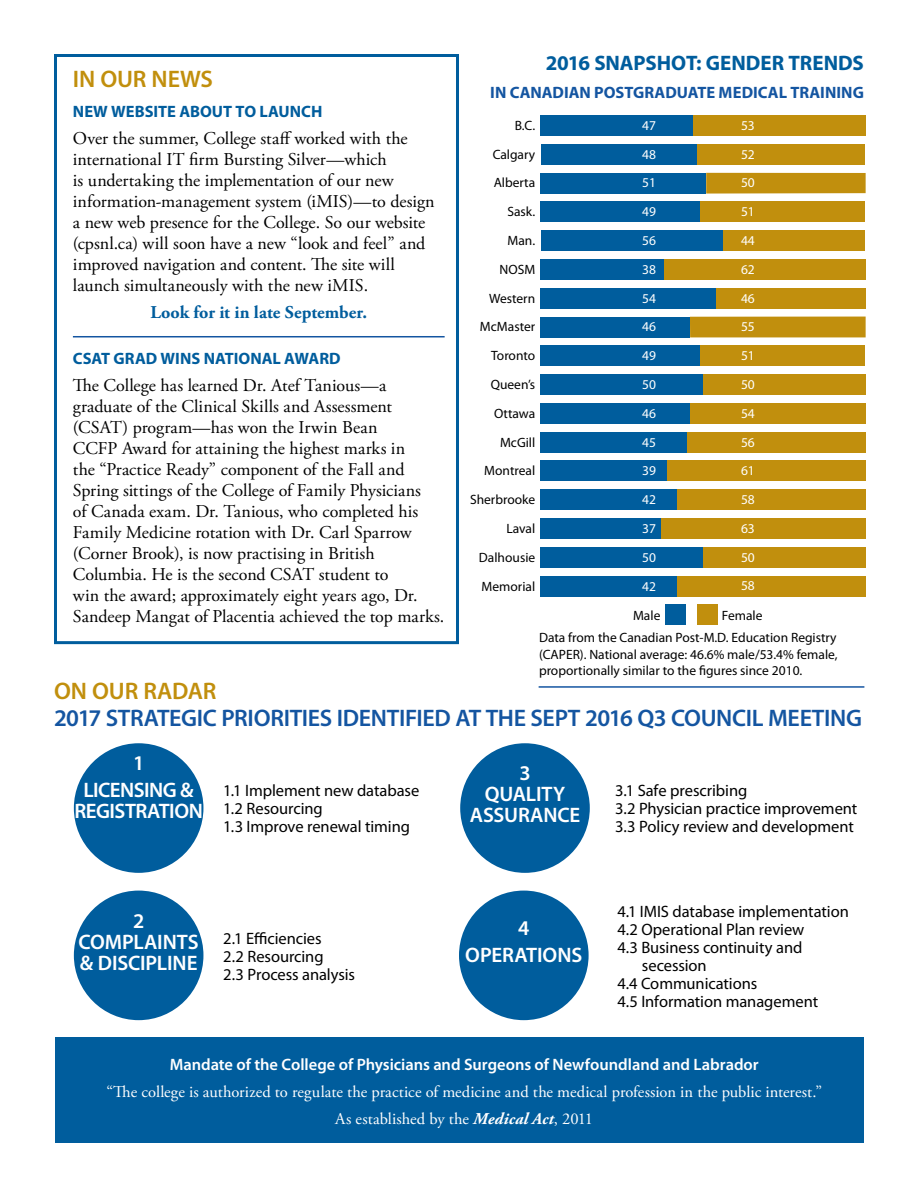
<style>
.page{position:relative;width:918px;height:1188px;background:#fff}
.page>*{position:absolute;margin:0;border:0;box-sizing:border-box;transform-origin:0 0}
.t1{font:600 24px "Myriad Pro";letter-spacing:-.015em;color:#1455a1}
.t2{font:600 24px "Myriad Pro";letter-spacing:-.005em;color:#c18f0d}
.t3{font:600 24px "Myriad Pro";letter-spacing:-.04em;color:#1455a1}
.t4{font:600 21px/21px "Myriad Pro";letter-spacing:-.005em;color:#fff;text-align:center}
.t5{font:700 21px "Myriad Pro";color:#005d9d}
.t6{font:600 21px/21px "Myriad Pro";letter-spacing:-.025em;color:#fff}
.t7{font:18px/21px "Adobe Garamond Pro";color:#000}
.t8{font:700 18px "Adobe Garamond Pro";color:#005d9d}
.t9{font:16.5px/18px "Myriad Pro";letter-spacing:-.005em;color:#000}
.t10{font:16.5px/27px "Adobe Garamond Pro";letter-spacing:.005em;color:#fff;text-align:center}
.t11{font:600 16.5px "Myriad Pro";color:#fff}
.t12{font:700 16.5px "Myriad Pro";color:#005d9d}
.t13{font:700 16.5px "Myriad Pro";color:#1455a1}
.t14{font:13.5px/28.8px "Myriad Pro";color:#000;text-align:right}
.t15{font:13.5px/28.8px "Myriad Pro";color:#fff;text-align:justify}
.s1{font-weight:700;font-style:italic}
</style>
<div class="page">
<div style="left:54px;top:54px;width:405px;height:590px;border:3px solid #005d9d"></div>
<hr style="left:539px;top:686px;width:325px;height:2px;background:#1455a1">
<div style="left:55px;top:1038px;width:808px;height:105px;background:#005d9d"></div>
<div style="left:665px;top:605px;width:21px;height:20px;background:#005d9d"></div>
<div style="left:697px;top:605px;width:21px;height:20px;background:#c18f0d"></div>
<div style="left:693px;top:115px;width:172px;height:21px;background:#c18f0d"></div>
<div style="left:696px;top:144px;width:169px;height:21px;background:#c18f0d"></div>
<div style="left:706px;top:173px;width:160px;height:21px;background:#c18f0d"></div>
<div style="left:700px;top:202px;width:165px;height:20px;background:#c18f0d"></div>
<div style="left:722px;top:230px;width:143px;height:21px;background:#c18f0d"></div>
<div style="left:664px;top:259px;width:201px;height:21px;background:#c18f0d"></div>
<div style="left:716px;top:288px;width:149px;height:21px;background:#c18f0d"></div>
<div style="left:690px;top:317px;width:176px;height:20px;background:#c18f0d"></div>
<div style="left:700px;top:345px;width:165px;height:21px;background:#c18f0d"></div>
<div style="left:703px;top:374px;width:162px;height:21px;background:#c18f0d"></div>
<div style="left:690px;top:403px;width:175px;height:21px;background:#c18f0d"></div>
<div style="left:687px;top:432px;width:179px;height:21px;background:#c18f0d"></div>
<div style="left:667px;top:461px;width:198px;height:20px;background:#c18f0d"></div>
<div style="left:677px;top:489px;width:188px;height:21px;background:#c18f0d"></div>
<div style="left:661px;top:518px;width:204px;height:21px;background:#c18f0d"></div>
<div style="left:703px;top:547px;width:162px;height:21px;background:#c18f0d"></div>
<div style="left:677px;top:576px;width:188px;height:20px;background:#c18f0d"></div>
<div style="left:541px;top:115px;width:152px;height:21px;background:#005d9d"></div>
<div style="left:541px;top:144px;width:155px;height:21px;background:#005d9d"></div>
<div style="left:541px;top:173px;width:165px;height:21px;background:#005d9d"></div>
<div style="left:541px;top:202px;width:159px;height:20px;background:#005d9d"></div>
<div style="left:541px;top:230px;width:181px;height:21px;background:#005d9d"></div>
<div style="left:541px;top:259px;width:123px;height:21px;background:#005d9d"></div>
<div style="left:541px;top:288px;width:175px;height:21px;background:#005d9d"></div>
<div style="left:541px;top:317px;width:149px;height:20px;background:#005d9d"></div>
<div style="left:541px;top:345px;width:159px;height:21px;background:#005d9d"></div>
<div style="left:541px;top:374px;width:162px;height:21px;background:#005d9d"></div>
<div style="left:541px;top:403px;width:149px;height:21px;background:#005d9d"></div>
<div style="left:541px;top:432px;width:146px;height:21px;background:#005d9d"></div>
<div style="left:541px;top:461px;width:126px;height:20px;background:#005d9d"></div>
<div style="left:541px;top:489px;width:136px;height:21px;background:#005d9d"></div>
<div style="left:541px;top:518px;width:120px;height:21px;background:#005d9d"></div>
<div style="left:541px;top:547px;width:162px;height:21px;background:#005d9d"></div>
<div style="left:541px;top:576px;width:136px;height:20px;background:#005d9d"></div>
<div style="left:74px;top:743px;width:129px;height:130px;background:#005d9d;border-radius:50%"></div>
<div style="left:459px;top:891px;width:130px;height:129px;background:#005d9d;border-radius:50%"></div>
<div style="left:460px;top:743px;width:130px;height:130px;background:#005d9d;border-radius:50%"></div>
<div style="left:74px;top:891px;width:129px;height:129px;background:#005d9d;border-radius:50%"></div>
<hr style="left:73px;top:336px;width:372px;height:1px;background:#1455a1">
<h1 class="t2" style="left:73px;top:63px;width:139px">IN OUR news</h1>
<p class="t12" style="left:73px;top:101px;width:251px">NEW WEBSITE ABOUT TO LAUNCH</p>
<p class="t7" style="left:73px;top:128px;width:363px">Over the summer, College staff worked with the international IT firm Bursting Silver—which<br>is undertaking the implementation of our new information-management system (iMIS)—to design a new web presence for the College. So our website (cpsnl.ca) will soon have a new “look and feel” and improved navigation and content. The site will launch simultaneously with the new iMIS.</p>
<p class="t8" style="left:150px;top:302px;width:218px">Look for it in late September.</p>
<p class="t12" style="left:73px;top:348px;width:269px">CSAT GRAD WINS NATIONAL AWARD</p>
<p class="t7" style="left:73px;top:376px;width:373px">The College has learned Dr. Atef Tanious—a graduate of the Clinical Skills and Assessment (CSAT) program—has won the Irwin Bean<br>CCFP Award for attaining the highest marks in<br>the “Practice Ready” component of the Fall and Spring sittings of the College of Family Physicians<br>of Canada exam. Dr. Tanious, who completed his Family Medicine rotation with Dr. Carl Sparrow (Corner Brook), is now practising in British Columbia. He is the second CSAT student to<br>win the award; approximately eight years ago, Dr.<br>Sandeep Mangat of Placentia achieved the top marks.</p>
<p class="t5" style="left:546px;top:49px;width:63px">2016 SNAPSHOT</p>
<p class="t5" style="left:696px;top:49px;width:169px">: GENDER TRENDS</p>
<p class="t13" style="left:490px;top:82px;width:375px">IN CANADIAN POSTGRADUATE MEDICAL TRAINING</p>
<p class="t14" style="left:470px;top:111px;width:67px">B.C.<br>Calgary<br>Alberta<br>Sask.<br>Man.<br>NOSM<br>Western<br>McMaster<br>Toronto<br>Queen’s<br>Ottawa<br>McGill<br>Montreal<br>Sherbrooke<br>Laval<br>Dalhousie<br>Memorial</p>
<p class="t15" style="left:642px;top:111px;width:15px">47<br>48<br>51<br>49<br>56<br>38<br>54<br>46<br>49<br>50<br>46<br>45<br>39<br>42<br>37<br>50<br>42</p>
<p class="t15" style="left:741px;top:111px;width:15px">53<br>52<br>50<br>51<br>44<br>62<br>46<br>55<br>51<br>50<br>54<br>56<br>61<br>58<br>63<br>50<br>58</p>
<p class="t14" style="left:633px;top:601px;width:29px">Male</p>
<p class="t14" style="left:722px;top:601px;width:42px">Female</p>
<p class="t14" style="left:539px;top:630px;width:300px;line-height:16.2px;text-align:justify">Data from the Canadian Post-M.D. Education Registry (CAPER). National average: 46.6% male/53.4% female, proportionally similar to the figures since 2010.</p>
<h1 class="t2" style="left:54px;top:676px;width:164px">ON OUR RADAR</h1>
<h1 class="t3" style="left:54px;top:703px;width:116px">2017 STRATEGIC</h1>
<h1 class="t1" style="left:221px;top:703px;width:335px">PRIORITIES IDENTI FIED AT THE SEPT</h1>
<h1 class="t1" style="left:585px;top:703px;width:196px">2016 Q3 COUNCIL MEETI</h1>
<h1 class="t1" style="left:830px;top:703px;width:31px">NG</h1>
<p class="t4" style="left:133px;top:752px;width:13px">1</p>
<p class="t4" style="left:83px;top:779px;width:10px">LICE</p>
<p class="t4" style="left:519px;top:762px;width:13px">3</p>
<p class="t4" style="left:485px;top:783px;width:80px">quality</p>
<p class="t4" style="left:470px;top:804px;width:62px">Assuran</p>
<p class="t4" style="left:557px;top:804px;width:24px">ce</p>
<p class="t6" style="left:74px;top:779px;width:130px;text-indent:46px">NSING &amp;<br>REGISTRATION</p>
<p class="t9" style="left:615px;top:781px;width:244px">3.1 Safe prescribing<br>3.2 Physician practice improvement<br>3.3 Policy review and development</p>
<p class="t9" style="left:223px;top:781px;width:198px">1.1 Implement new database<br>1.2 Resourcing<br>1.3 Improve renewal timing</p>
<p class="t4" style="left:79px;top:909px;width:120px">2 complaints &amp; discipline</p>
<p class="t9" style="left:223px;top:929px;width:133px">2.1 Efficiencies<br>2.2 Resourcing<br>2.3 Process analysis</p>
<p class="t4" style="left:465px;top:914px;width:119px;line-height:27px">4<br>OPERATIONS</p>
<p class="t9" style="left:617px;top:902px;width:233px">4.1 IMIS database implementation</p>
<p class="t9" style="left:617px;top:920px;width:189px">4.2 Operational Plan review</p>
<p class="t9" style="left:617px;top:938px;width:187px">4.3 Business continuity and</p>
<p class="t9" style="left:642px;top:956px;width:66px">secession</p>
<p class="t9" style="left:617px;top:974px;width:141px">4.4 Communications</p>
<p class="t9" style="left:617px;top:992px;width:202px">4.5 Information management</p>
<p class="t11" style="left:170px;top:1054px;width:591px">Mandate of the College of Physicians and Surgeons of Newfoundland and Labrador</p>
<p class="t10" style="left:106px;top:1079px;width:717px">“The college is authorized to regulate the practice of medicine and the medical profession in the public interest.”<br>As established by the <span class="s1">Medical Act</span>, 2011</p>
</div>
